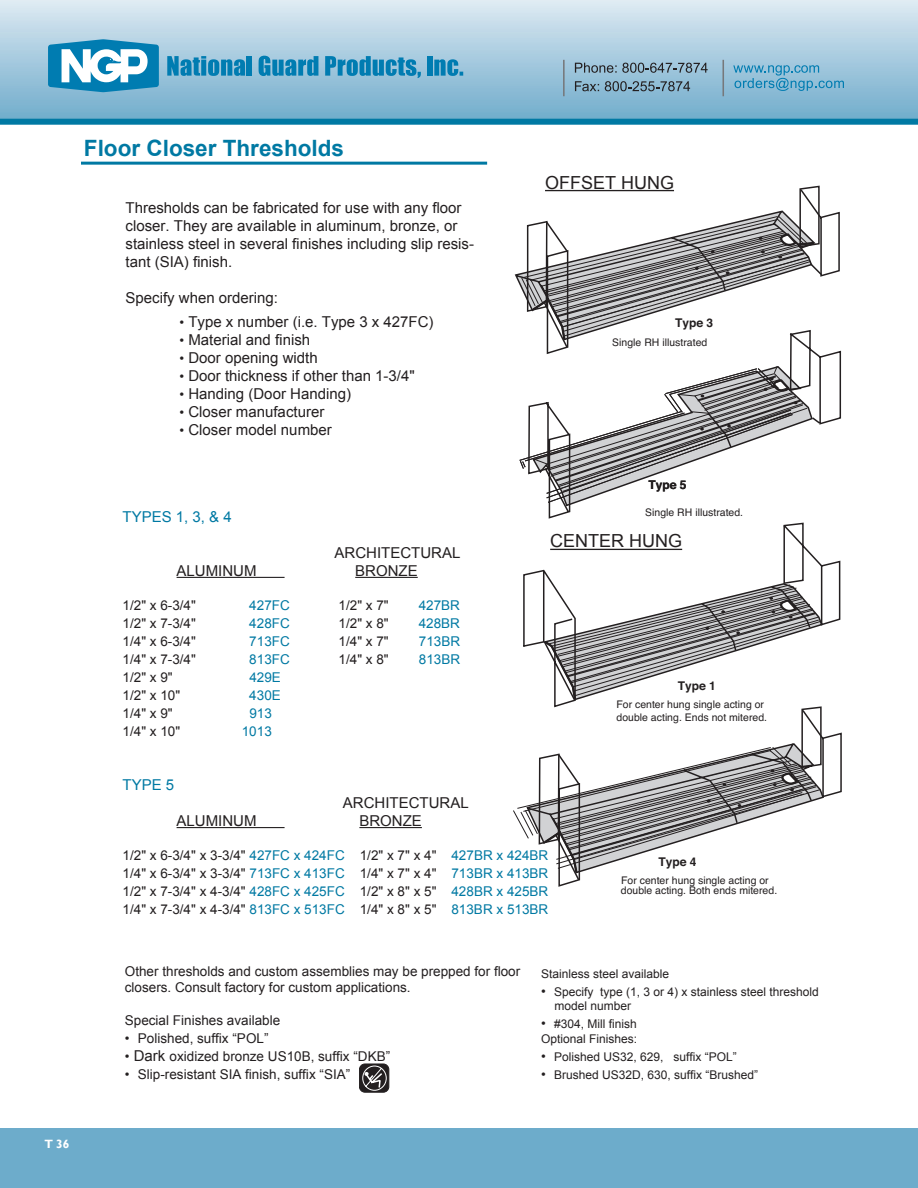
<style>
.page{position:relative;width:918px;height:1188px;background:#fff}
.page>*{position:absolute;margin:0;border:0;box-sizing:border-box;transform-origin:0 0}
.t1{font:700 22.5px "Arial";color:#0079a3}
.t2{font:18px "Arial";color:#231f20}
.t3{font:15px/18px "Arial";color:#231f20}
.t4{font:15px "Arial";color:#0079a3}
.t5{font:13.5px/18px "Arial";color:#231f20;text-align:justify}
.t6{font:13.5px "Arial";color:#0079a3}
.t7{font:12px/14.4px "Arial";color:#231f20}
.t8{font:700 12px "Helvetica";color:#231f20}
.t9{font:700 12px "Gill Sans";color:#fff}
.t10{font:10.5px/13.5px "Helvetica";color:#231f20}
.s1{font-size:13.5px}
.s2{color:#0079a3}
.s3{font-size:15px}
</style>
<div class="page">
<div style="left:0;top:1128px;width:918px;height:60px;background:#6daccb"></div>
<div style="left:0;top:0;width:918px;height:122px;background:linear-gradient(to bottom,#dfeaf3,#6caaca)"></div>
<svg style="left:167px;top:56px;width:78px;height:20px;background:#3a97c0"></svg>
<div style="left:247px;top:56px;width:5px;height:20px;background:#007cb1"></div>
<svg style="left:259px;top:56px;width:59px;height:20px"></svg>
<svg style="left:325px;top:56px;width:96px;height:22px;background:#4b9fc5"></svg>
<div style="left:427px;top:56px;width:5px;height:20px;background:#007cb1"></div>
<svg style="left:434px;top:59px;width:29px;height:17px"></svg>
<svg style="left:575px;top:63px;width:133px;height:10px"></svg>
<svg style="left:575px;top:81px;width:24px;height:10px"></svg>
<svg style="left:605px;top:81px;width:85px;height:10px"></svg>
<hr style="left:563px;top:60px;width:2px;height:36px;background:#76787b">
<hr style="left:722px;top:60px;width:2px;height:36px;background:#76787b">
<svg style="left:48px;top:39px;width:111px;height:53px"></svg>
<svg style="left:733px;top:65px;width:111px;height:26px;background:#76b2d0"></svg>
<div style="left:0;top:119px;width:918px;height:6px;background:#0079a3"></div>
<svg style="left:523px;top:522px;width:318px;height:184px"></svg>
<svg style="left:542px;top:582px;width:282px;height:120px"></svg>
<svg style="left:545px;top:186px;width:275px;height:23px"></svg>
<svg style="left:514px;top:209px;width:309px;height:120px"></svg>
<svg style="left:554px;top:706px;width:269px;height:181px"></svg>
<svg style="left:513px;top:742px;width:312px;height:133px"></svg>
<svg style="left:546px;top:329px;width:296px;height:190px"></svg>
<svg style="left:519px;top:365px;width:295px;height:142px"></svg>
<hr style="left:177px;top:577px;width:108px;height:1px;background:#231f20">
<hr style="left:355px;top:577px;width:63px;height:1px;background:#231f20">
<hr style="left:177px;top:827px;width:108px;height:1px;background:#231f20">
<hr style="left:359px;top:827px;width:63px;height:1px;background:#231f20">
<div style="left:359px;top:1064px;width:30px;height:28px;background:#231f20;border-radius:6px"></div>
<div style="left:359px;top:1064px;width:30px;height:28px;border:1px solid #231f20;border-radius:6px"></div>
<svg style="left:362px;top:1065px;width:25px;height:26px"></svg>
<hr style="left:81px;top:162px;width:406px;height:3px;background:#0079a3">
<hr style="left:545px;top:190px;width:129px;height:1px;background:#231f20">
<hr style="left:550px;top:549px;width:132px;height:1px;background:#231f20">
<h1 class="t1" style="left:84px;top:133px;width:262px">Floor Closer Thresholds</h1>
<p class="t3" style="left:126px;top:199px;width:350px">Thresholds can be fabricated for use with any floor closer. They are available in aluminum, bronze, or stainless steel in several finishes including slip resis&shy;tant (SIA) finish.</p>
<p class="t3" style="left:126px;top:289px;width:154px">Specify when ordering:</p>
<p class="t3" style="left:180px;top:313px;width:255px"><span class="s1">•</span> Type x number (i.e. Type 3 x 427FC)</p>
<p class="t3" style="left:180px;top:331px;width:132px"><span class="s1">•</span> Material and finish</p>
<p class="t3" style="left:180px;top:349px;width:140px"><span class="s1">•</span> Door opening width</p>
<p class="t3" style="left:180px;top:367px;width:237px"><span class="s1">•</span> Door thickness if other than 1-3/4"</p>
<p class="t3" style="left:180px;top:385px;width:173px"><span class="s1">•</span> Handing (Door Handing)</p>
<p class="t3" style="left:180px;top:403px;width:146px"><span class="s1">•</span> Closer manufacturer</p>
<p class="t3" style="left:180px;top:421px;width:154px"><span class="s1">•</span> Closer model number</p>
<p class="t4" style="left:123px;top:507px;width:111px">TYPES 1, 3, &amp; 4</p>
<p class="t3" style="left:335px;top:544px;width:127px">ARCHITECTURAL</p>
<p class="t3" style="left:177px;top:562px;width:81px">ALUMINUM</p>
<p class="t3" style="left:355px;top:562px;width:64px">BRONZE</p>
<p class="t5" style="left:123px;top:596px;width:75px">1/2" x 6-3/4"</p>
<p class="t6" style="left:249px;top:596px;width:42px">427FC</p>
<p class="t5" style="left:339px;top:596px;width:52px">1/2" x 7"</p>
<p class="t6" style="left:419px;top:596px;width:43px">427BR</p>
<p class="t5" style="left:123px;top:614px;width:75px">1/2" x 7-3/4"</p>
<p class="t6" style="left:249px;top:614px;width:42px">428FC</p>
<p class="t5" style="left:339px;top:614px;width:52px">1/2" x 8"</p>
<p class="t6" style="left:419px;top:614px;width:43px">428BR</p>
<p class="t5" style="left:123px;top:632px;width:75px">1/4" x 6-3/4"</p>
<p class="t6" style="left:249px;top:632px;width:42px">713FC</p>
<p class="t5" style="left:339px;top:632px;width:52px">1/4" x 7"</p>
<p class="t6" style="left:419px;top:632px;width:43px">713BR</p>
<p class="t5" style="left:123px;top:650px;width:75px">1/4" x 7-3/4"</p>
<p class="t6" style="left:249px;top:650px;width:42px">813FC</p>
<p class="t5" style="left:339px;top:650px;width:52px">1/4" x 8"</p>
<p class="t6" style="left:419px;top:650px;width:43px">813BR</p>
<p class="t5" style="left:123px;top:668px;width:52px">1/2" x 9"</p>
<p class="t6" style="left:249px;top:668px;width:33px">429E</p>
<p class="t5" style="left:123px;top:686px;width:59px">1/2" x 10"</p>
<p class="t6" style="left:249px;top:686px;width:33px">430E</p>
<p class="t5" style="left:123px;top:704px;width:52px">1/4" x 9"</p>
<p class="t6" style="left:249px;top:704px;width:24px">913</p>
<p class="t5" style="left:123px;top:722px;width:59px">1/4" x 10"</p>
<p class="t6" style="left:242px;top:722px;width:32px">1013</p>
<p class="t4" style="left:123px;top:775px;width:53px">TYPE 5</p>
<p class="t3" style="left:343px;top:794px;width:127px">ARCHITECTURAL</p>
<h2 class="t2" style="left:545px;top:171px;width:131px">OFFSET HUNG</h2>
<p class="t8" style="left:675px;top:313px;width:40px">Type 3</p>
<p class="t10" style="left:612px;top:336px;width:97px">Single RH illustrated</p>
<p class="t8" style="left:649px;top:475px;width:40px">Type 5</p>
<p class="t10" style="left:645px;top:506px;width:100px">Single RH illustrated.</p>
<h2 class="t2" style="left:550px;top:529px;width:133px">CENTER HUNG</h2>
<p class="t8" style="left:678px;top:676px;width:40px">Type 1</p>
<p class="t10" style="left:616px;top:698px;width:152px">For center hung single acting or double acting. Ends not mitered.</p>
<p class="t3" style="left:177px;top:812px;width:81px">ALUMINUM</p>
<p class="t3" style="left:359px;top:812px;width:64px">BRONZE</p>
<p class="t5" style="left:123px;top:847px;width:427px">1/2" x 6-3/4" x 3-3/4" <span class="s2">427FC x 424FC</span> 1/2" x 7" x 4" <span class="s2">427BR x 424BR </span>1/4" x 6-3/4" x 3-3/4" <span class="s2">713FC x 413FC</span> 1/4" x 7" x 4" <span class="s2">713BR x 413BR </span>1/2" x 7-3/4" x 4-3/4" <span class="s2">428FC x 425FC</span> 1/2" x 8" x 5" <span class="s2">428BR x 425BR </span>1/4" x 7-3/4" x 4-3/4" <span class="s2">813FC x 513FC</span> 1/4" x 8" x 5" <span class="s2">813BR x 513BR</span></p>
<p class="t8" style="left:658px;top:852px;width:40px">Type 4</p>
<p class="t10" style="left:621px;top:875px;width:158px;line-height:10.5px">For center hung single acting or double acting. Both ends mitered.</p>
<p class="t5" style="left:125px;top:963px;width:397px;line-height:16.2px">Other thresholds and custom assemblies may be prepped for floor closers. Consult factory for custom applications.</p>
<p class="t5" style="left:125px;top:1011px;width:157px">Special Finishes available</p>
<p class="t5" style="left:125px;top:1029px;width:145px">• Polished, suffix “POL”</p>
<p class="t5" style="left:125px;top:1047px;width:267px">• <span class="s3">Dark</span> oxidized bronze US10B, suffix “DKB”</p>
<p class="t5" style="left:125px;top:1065px;width:227px">• Slip-resistant SIA finish, suffix “SIA”</p>
<p class="t7" style="left:541px;top:967px;width:130px">Stainless steel available</p>
<p class="t7" style="left:554px;top:985px;width:266px;text-indent:-13px"><span class="s1">•</span> Specify type (1, 3 or 4) x stainless steel threshold model number</p>
<p class="t7" style="left:541px;top:1017px;width:98px"><span class="s1">•</span> #304, Mill finish<br>Optional Finishes:</p>
<p class="t7" style="left:541px;top:1049px;width:197px"><span class="s1">•</span> Polished US32, 629, suffix “POL”</p>
<p class="t7" style="left:541px;top:1067px;width:219px"><span class="s1">•</span> Brushed US32D, 630, suffix “Brushed”</p>
<p class="t9" style="left:44px;top:1136px;width:27px">T 36</p>
</div>
